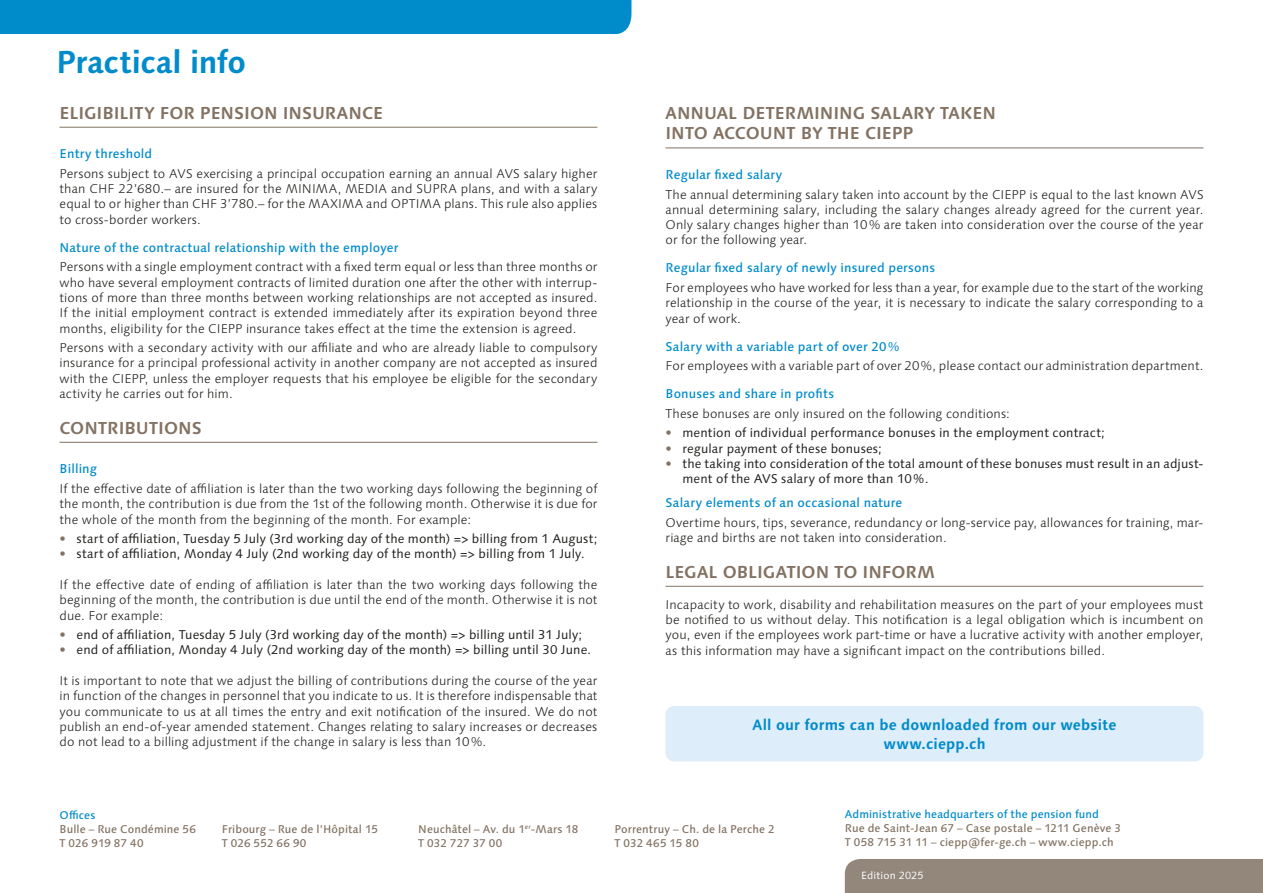
<style>
.page{position:relative;width:1263px;height:893px;background:#fff}
.page>*{position:absolute;margin:0;border:0;box-sizing:border-box;transform-origin:0 0}
.t1{font:700 31.5px "Syntax Next LT Pro";letter-spacing:-.02em;color:#008bcb}
.t2{font:700 17.25px/20.7px "Syntax Next LT Pro";letter-spacing:-.005em;color:#837262}
.t3{font:700 15px/19.5px "Syntax Next LT Pro";letter-spacing:.01em;color:#008bcb;text-align:center}
.t4{font:300 12.75px/15.3px "Syntax Next LT Pro";letter-spacing:.01em;color:#1d1d1b;text-align:justify}
.t5{font:12.75px/15.3px "Syntax Next LT Pro";letter-spacing:.01em;color:#1d1d1b}
.t6{font:500 12.75px "Syntax Next LT Pro";letter-spacing:.015em;color:#008bcb}
.t7{font:500 11.25px/14.2px "Syntax Next LT Pro";letter-spacing:.01em;color:#837262}
.t8{font:500 11.25px "Syntax Next LT Pro";letter-spacing:.01em;color:#008bcb}
.t9{font:10.5px "Syntax Next LT Pro";letter-spacing:.015em;color:#fff}
.s1{color:#837262}
</style>
<div class="page">
<div style="left:845px;top:859px;width:418px;height:34px;background:#93877c"></div>
<div style="left:0;top:0;width:631px;height:34px;background:#008bcb"></div>
<div style="left:665px;top:706px;width:538px;height:55px;background:#ddedf9;border-radius:9px"></div>
<hr style="left:60px;top:127px;width:537px;height:1px;background:#837262">
<hr style="left:60px;top:442px;width:537px;height:1px;background:#837262">
<hr style="left:665px;top:148px;width:538px;height:1px;background:#837262">
<hr style="left:665px;top:586px;width:538px;height:1px;background:#837262">
<h1 class="t1" style="left:56px;top:42px;width:191px">Practical info</h1>
<h2 class="t2" style="left:60px;top:102px;width:325px">ELIGIBILITY FOR PENSION INSURANCE</h2>
<p class="t6" style="left:60px;top:146px;width:94px">Entry threshold</p>
<p class="t4" style="left:60px;top:166px;width:539px">Persons subject to AVS exercising a principal occupation earning an annual AVS salary higher than CHF 22’680.– are insured for the MINIMA, MEDIA and SUPRA plans, and with a salary equal to or higher than CHF 3’780.– for the MAXIMA and OPTIMA plans. This rule also applies to cross-border workers.</p>
<p class="t6" style="left:60px;top:239px;width:340px">Nature of the contractual relationship with the employer</p>
<p class="t4" style="left:60px;top:259px;width:539px">Persons with a single employment contract with a fixed term equal or less than three months or who have several employment contracts of limited duration one after the other with interrup&shy;tions of more than three months between working relationships are not accepted as insured.<br>If the initial employment contract is extended immediately after its expiration beyond three months, eligibility for the CIEPP insurance takes effect at the time the extension is agreed.</p>
<p class="t4" style="left:60px;top:340px;width:539px">Persons with a secondary activity with our affiliate and who are already liable to compulsory insurance for a principal professional activity in another company are not accepted as insured with the CIEPP, unless the employer requests that his employee be eligible for the secondary activity he carries out for him.</p>
<h2 class="t2" style="left:60px;top:417px;width:144px">CONTRIBUTIONS</h2>
<p class="t6" style="left:60px;top:461px;width:39px">Billing</p>
<p class="t4" style="left:60px;top:481px;width:539px">If the effective date of affiliation is later than the two working days following the beginning of the month, the contribution is due from the 1st of the following month. Otherwise it is due for the whole of the month from the beginning of the month. For example:</p>
<p class="t5" style="left:60px;top:531px;width:539px"><span class="s1">•</span> start of affiliation, Tuesday 5 July (3rd working day of the month) =&gt; billing from 1 August;</p>
<p class="t5" style="left:60px;top:546px;width:527px"><span class="s1">•</span> start of affiliation, Monday 4 July (2nd working day of the month) =&gt; billing from 1 July.</p>
<p class="t4" style="left:60px;top:577px;width:539px">If the effective date of ending of affiliation is later than the two working days following the beginning of the month, the contribution is due until the end of the month. Otherwise it is not due. For example:</p>
<p class="t5" style="left:60px;top:627px;width:524px"><span class="s1">•</span> end of affiliation, Tuesday 5 July (3rd working day of the month) =&gt; billing until 31 July;</p>
<p class="t5" style="left:60px;top:642px;width:533px"><span class="s1">•</span> end of affiliation, Monday 4 July (2nd working day of the month) =&gt; billing until 30 June.</p>
<p class="t4" style="left:60px;top:673px;width:539px">It is important to note that we adjust the billing of contributions during the course of the year in function of the changes in personnel that you indicate to us. It is therefore indispensable that you communicate to us at all times the entry and exit notification of the insured. We do not publish an end-of-year amended statement. Changes relating to salary increases or decreases do not lead to a billing adjustment if the change in salary is less than 10%.</p>
<h2 class="t2" style="left:665px;top:102px;width:332px">ANNUAL DETERMINING SALARY TAKEN<br>INTO ACCOUNT BY THE CIEPP</h2>
<p class="t6" style="left:665px;top:166px;width:118px">Regular fixed salary</p>
<p class="t4" style="left:665px;top:186px;width:539px">The annual determining salary taken into account by the CIEPP is equal to the last known AVS annual determining salary, including the salary changes already agreed for the current year.<br>Only salary changes higher than 10% are taken into consideration over the course of the year or for the following year.</p>
<p class="t6" style="left:665px;top:260px;width:271px">Regular fixed salary of newly insured persons</p>
<p class="t4" style="left:665px;top:280px;width:539px">For employees who have worked for less than a year, for example due to the start of the working relationship in the course of the year, it is necessary to indicate the salary corresponding to a year of work.</p>
<p class="t6" style="left:665px;top:338px;width:236px">Salary with a variable part of over 20%</p>
<p class="t4" style="left:665px;top:358px;width:539px">For employees with a variable part of over 20%, please contact our administration department.</p>
<p class="t6" style="left:665px;top:386px;width:170px">Bonuses and share in profits</p>
<p class="t4" style="left:665px;top:406px;width:346px">These bonuses are only insured on the following conditions:</p>
<p class="t5" style="left:665px;top:425px;width:441px"><span class="s1">•</span> mention of individual performance bonuses in the employment contract;</p>
<p class="t5" style="left:665px;top:440px;width:218px"><span class="s1">•</span> regular payment of these bonuses;</p>
<p class="t5" style="left:682px;top:456px;width:522px;text-indent:-17px"><span class="s1">•</span> the taking into consideration of the total amount of these bonuses must result in an adjust&shy;ment of the AVS salary of more than 10%.</p>
<p class="t6" style="left:665px;top:494px;width:238px">Salary elements of an occasional nature</p>
<p class="t4" style="left:665px;top:515px;width:539px">Overtime hours, tips, severance, redundancy or long-service pay, allowances for training, mar&shy;riage and births are not taken into consideration.</p>
<h2 class="t2" style="left:665px;top:561px;width:271px">LEGAL OBLIGATION TO INFORM</h2>
<p class="t4" style="left:665px;top:597px;width:539px">Incapacity to work, disability and rehabilitation measures on the part of your employees must be notified to us without delay. This notification is a legal obligation which is incumbent on you, even if the employees work part-time or have a lucrative activity with another employer, as this information may have a significant impact on the contributions billed.</p>
<p class="t3" style="left:752px;top:714px;width:365px">All our forms can be downloaded from our website www.ciepp.ch</p>
<p class="t8" style="left:60px;top:808px;width:37px">Offices</p>
<p class="t7" style="left:60px;top:822px;width:138px">Bulle – Rue Condémine 56<br>T 026 919 87 40</p>
<p class="t7" style="left:222px;top:822px;width:158px">Fribourg – Rue de l’Hôpital 15<br>T 026 552 66 90</p>
<p class="t7" style="left:418px;top:822px;width:162px">Neuchâtel – Av. du 1<sup>er</sup>-Mars 18<br>T 032 727 37 00</p>
<p class="t7" style="left:614px;top:822px;width:162px">Porrentruy – Ch. de la Perche 2<br>T 032 465 15 80</p>
<p class="t8" style="left:845px;top:807px;width:256px">Administrative headquarters of the pension fund</p>
<p class="t7" style="left:845px;top:821px;width:278px">Rue de Saint-Jean 67 – Case postale – 1211 Genève 3<br>T 058 715 31 11 – ciepp@fer-ge.ch – www.ciepp.ch</p>
<p class="t9" style="left:861px;top:869px;width:64px">Edition 2025</p>
</div>
